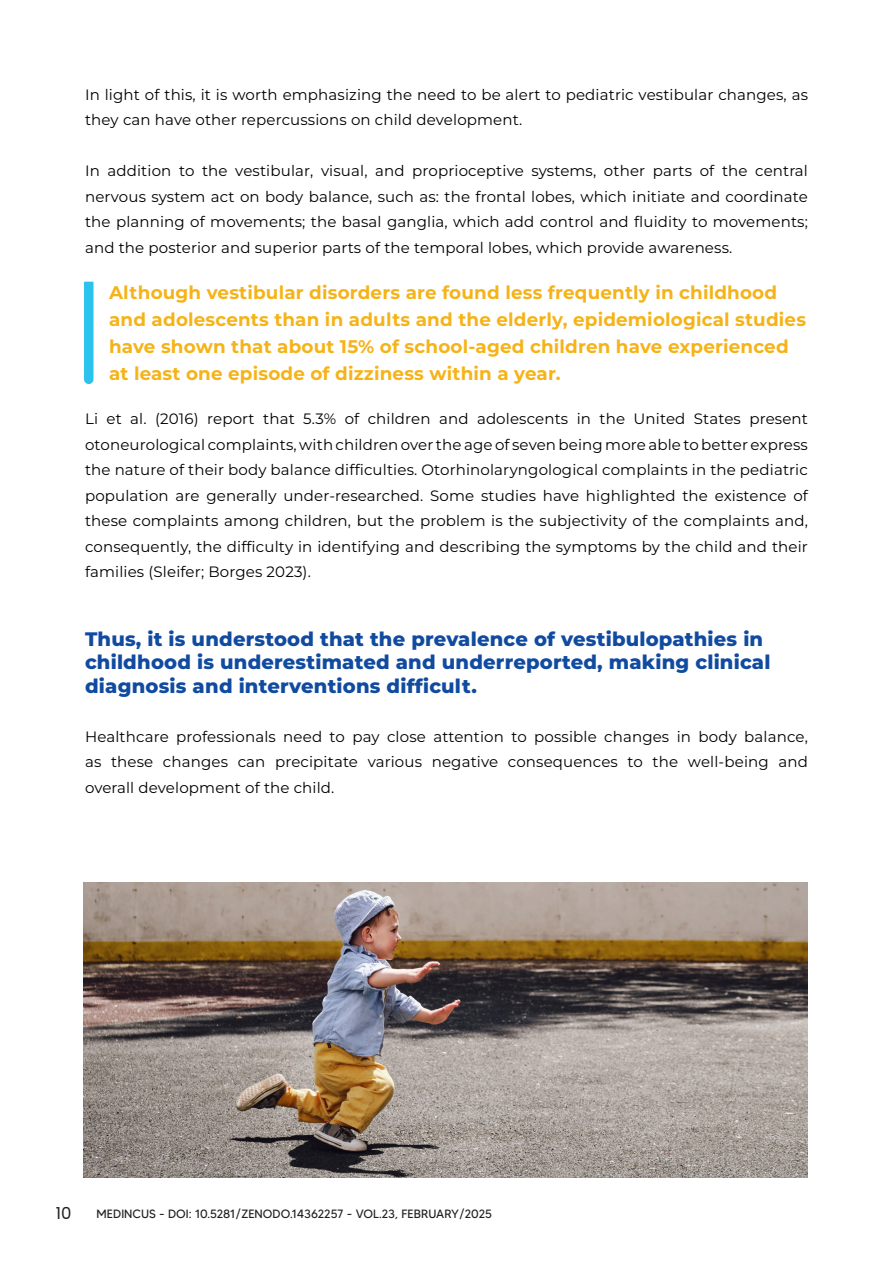
<style>
.page{position:relative;width:893px;height:1263px;background:#fff}
.page>*{position:absolute;margin:0;border:0;box-sizing:border-box;transform-origin:0 0}
.bullet{font:800 19.5px/23.4px "Montserrat";letter-spacing:.01em;color:#114ba0}
.bullet-2{font:700 18.3px/27px "Montserrat";letter-spacing:.01em;color:#f6b318}
.t1{font:16.5px "Poppins";color:#231f20}
.bullet-3{font:15px/25.5px "Montserrat";letter-spacing:.01em;color:#000;text-align:justify}
.t2{font:12px "MADETOMMY";color:#231f20}
</style>
<div class="page">
<svg style="left:84px;top:282px;width:9px;height:102px"></svg>
<img style="left:84px;top:883px;width:724px;height:295px">
<p class="bullet-3" style="left:85px;top:81px;width:724px">In light of this, it is worth emphasizing the need to be alert to pediatric vestibular changes, as they can have other repercussions on child development.</p>
<p class="bullet-3" style="left:85px;top:157px;width:724px">In addition to the vestibular, visual, and proprioceptive systems, other parts of the central nervous system act on body balance, such as: the frontal lobes, which initiate and coordinate the planning of movements; the basal ganglia, which add control and fluidity to movements; and the posterior and superior parts of the temporal lobes, which provide awareness.</p>
<p class="bullet-2" style="left:109px;top:278px;width:698px">Although vestibular disorders are found less frequently in childhood and adolescents than in adults and the elderly, epidemiological studies have shown that about 15% of school-aged children have experienced at least one episode of dizziness within a year.</p>
<p class="bullet-3" style="left:85px;top:406px;width:724px">Li et al. (2016) report that 5.3% of children and adolescents in the United States present otoneurological complaints, with children over the age of seven being more able to better express the nature of their body balance difficulties. Otorhinolaryngological complaints in the pediatric population are generally under-researched. Some studies have highlighted the existence of these complaints among children, but the problem is the subjectivity of the complaints and, consequently, the difficulty in identifying and describing the symptoms by the child and their families (Sleifer; Borges 2023).</p>
<p class="bullet" style="left:85px;top:626px;width:687px">Thus, it is understood that the prevalence of vestibulopathies in childhood is underestimated and underreported, making clinical diagnosis and interventions difficult.</p>
<p class="bullet-3" style="left:85px;top:723px;width:724px">Healthcare professionals need to pay close attention to possible changes in body balance, as these changes can precipitate various negative consequences to the well-being and overall development of the child.</p>
<p class="t1" style="left:56px;top:1203px;width:17px">10</p>
<p class="t2" style="left:97px;top:1206px;width:397px">MEDINCUS - DOI: 10.5281/ZENODO.14362257 - VOL.23, FEBRUARY/2025</p>
</div>
